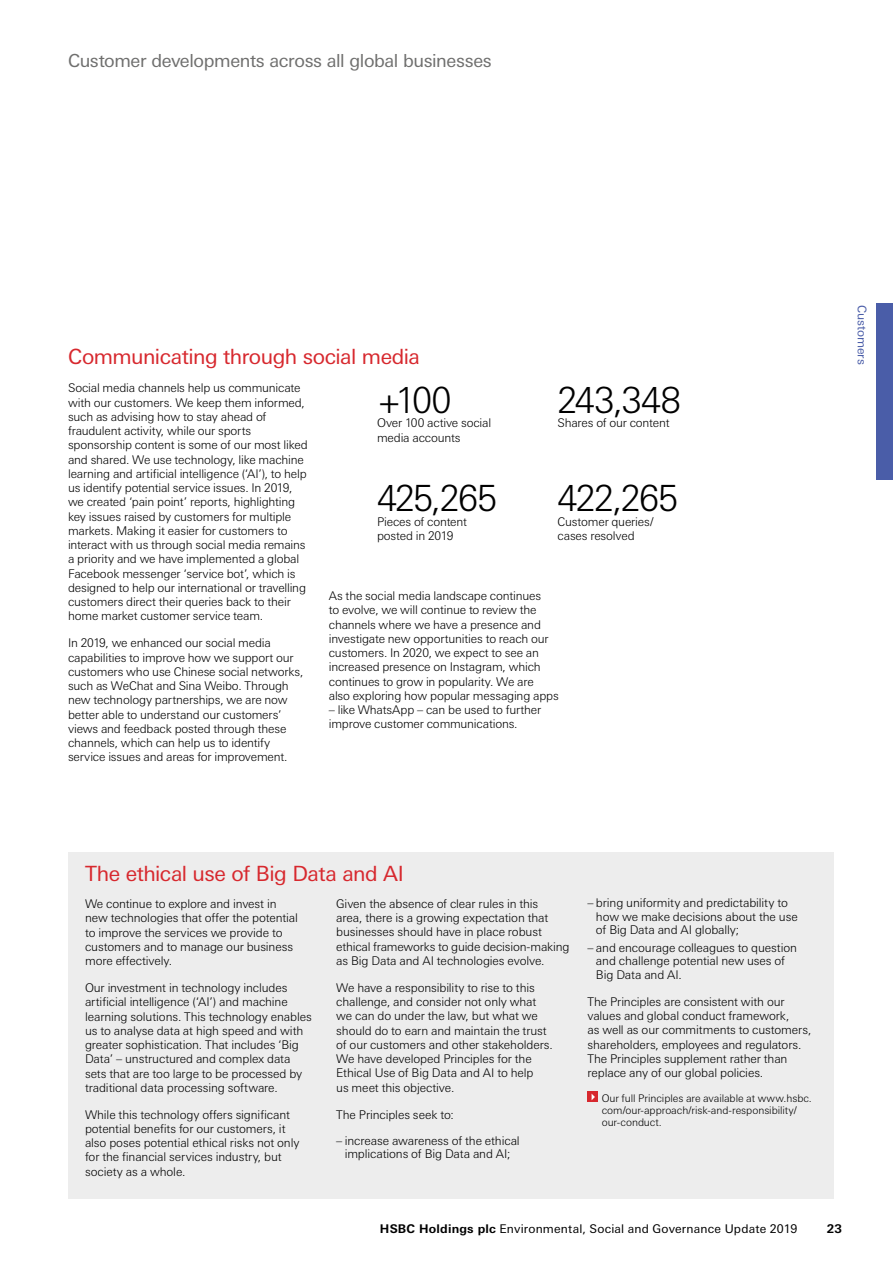
<style>
.page{position:relative;width:893px;height:1263px;background:#fff}
.page>*{position:absolute;margin:0;border:0;box-sizing:border-box;transform-origin:0 0}
.t1{font:300 36px "Univers Nextfor HSBC";letter-spacing:-.05em;color:#000}
.t2{font:21px "Univers Nextfor HSBC";letter-spacing:-.025em;color:#d7282e}
.t3{font:18px "Univers Nextfor HSBC";letter-spacing:-.02em;color:#6f6f6e}
.t4{font:300 12px/14.2px "Univers Nextfor HSBC";letter-spacing:-.015em;color:#000}
.t5{font:12px "Univers Nextfor HSBC";letter-spacing:.01em;color:#000}
.t6{font:12px "Univers Nextfor HSBC";letter-spacing:-.015em;color:#4a5da8}
.t7{font:700 12px "Univers Nextfor HSBC";color:#000}
.t8{font:300 10.5px/12px "Univers Nextfor HSBC";letter-spacing:-.005em;color:#000}
.s1{font-weight:700}
</style>
<div class="page">
<div style="left:68px;top:852px;width:765px;height:347px;background:#ededed"></div>
<div style="left:587px;top:1092px;width:11px;height:10px;background:#d7282e"></div>
<svg style="left:592px;top:1094px;width:3px;height:6px"></svg>
<div style="left:876px;top:303px;width:17px;height:177px;background:#4a5da8"></div>
<h3 class="t3" style="left:68px;top:47px;width:425px">Customer developments across all global businesses</h3>
<h2 class="t2" style="left:68px;top:342px;width:354px">Communicating through social media</h2>
<p class="t4" style="left:68px;top:380px;width:241px">Social media channels help us communicate with our customers. We keep them informed, such as advising how to stay ahead of fraudulent activity, while our sports sponsorship content is some of our most liked and shared. We use technology, like machine learning and artificial intelligence (‘AI’), to help us identify potential service issues. In 2019, we created ‘pain point’ reports, highlighting key issues raised by customers for multiple markets. Making it easier for customers to interact with us through social media remains a priority and we have implemented a global Facebook messenger ‘service bot’, which is designed to help our international or travelling customers direct their queries back to their home market customer service team.</p>
<p class="t4" style="left:68px;top:635px;width:237px">In 2019, we enhanced our social media capabilities to improve how we support our customers who use Chinese social networks, such as WeChat and Sina Weibo. Through new technology partnerships, we are now better able to understand our customers’ views and feedback posted through these channels, which can help us to identify service issues and areas for improvement.</p>
<h1 class="t1" style="left:377px;top:375px;width:76px">+100</h1>
<p class="t4" style="left:377px;top:415px;width:116px">Over 100 active social media accounts</p>
<h1 class="t1" style="left:558px;top:375px;width:125px">243,348</h1>
<p class="t4" style="left:558px;top:415px;width:114px">Shares of our content</p>
<h1 class="t1" style="left:377px;top:473px;width:122px">425,265</h1>
<p class="t4" style="left:377px;top:513px;width:92px">Pieces of content posted in 2019</p>
<h1 class="t1" style="left:558px;top:473px;width:122px">422,265</h1>
<p class="t4" style="left:558px;top:513px;width:97px">Customer queries/ cases resolved</p>
<p class="t4" style="left:329px;top:588px;width:231px">As the social media landscape continues<br>to evolve, we will continue to review the channels where we have a presence and investigate new opportunities to reach our customers. In 2020, we expect to see an increased presence on Instagram, which continues to grow in popularity. We are<br>also exploring how popular messaging apps</p>
<p class="t4" style="left:329px;top:702px;width:214px">– like WhatsApp – can be used to further improve customer communications.</p>
<p class="t6" style="left:870px;top:305px;width:61px;rotate:90deg">Customers</p>
<h2 class="t2" style="left:85px;top:859px;width:320px">The ethical use of Big Data and AI</h2>
<p class="t4" style="left:85px;top:896px;width:214px">We continue to explore and invest in new technologies that offer the potential to improve the services we provide to customers and to manage our business more effectively.</p>
<p class="t4" style="left:85px;top:980px;width:228px">Our investment in technology includes artificial intelligence (‘AI’) and machine learning solutions. This technology enables us to analyse data at high speed and with greater sophistication. That includes ‘Big Data’ – unstructured and complex data sets that are too large to be processed by traditional data processing software.</p>
<p class="t4" style="left:85px;top:1106px;width:216px">While this technology offers significant potential benefits for our customers, it also poses potential ethical risks not only for the financial services industry, but society as a whole.</p>
<p class="t4" style="left:336px;top:896px;width:235px">Given the absence of clear rules in this<br>area, there is a growing expectation that businesses should have in place robust ethical frameworks to guide decision-making as Big Data and AI technologies evolve.</p>
<p class="t4" style="left:336px;top:980px;width:218px">We have a responsibility to rise to this challenge, and consider not only what we can do under the law, but what we should do to earn and maintain the trust of our customers and other stakeholders.<br>We have developed Principles for the Ethical Use of Big Data and AI to help<br>us meet this objective.</p>
<p class="t4" style="left:336px;top:1106px;width:119px">The Principles seek to:</p>
<p class="t4" style="left:336px;top:1133px;width:185px;line-height:13.5px;text-align:center">– increase awareness of the ethical implications of Big Data and AI;</p>
<p class="t4" style="left:596px;top:895px;width:203px;line-height:13.5px;text-indent:-9px">– bring uniformity and predictability to how we make decisions about the use of Big Data and AI globally;</p>
<p class="t4" style="left:596px;top:940px;width:203px;line-height:13.5px;text-indent:-9px">– and encourage colleagues to question and challenge potential new uses of<br>Big Data and AI.</p>
<p class="t4" style="left:587px;top:994px;width:225px">The Principles are consistent with our values and global conduct framework,<br>as well as our commitments to customers, shareholders, employees and regulators.<br>The Principles supplement rather than replace any of our global policies.</p>
<p class="t8" style="left:602px;top:1092px;width:212px">Our full Principles are available at www.hsbc. com/our-approach/risk-and-responsibility/ our-conduct.</p>
<p class="t5" style="left:380px;top:1220px;width:419px"><span class="s1">HSBC Holdings plc</span> Environmental, Social and Governance Update 2019</p>
<p class="t7" style="left:827px;top:1220px;width:17px">23</p>
</div>
